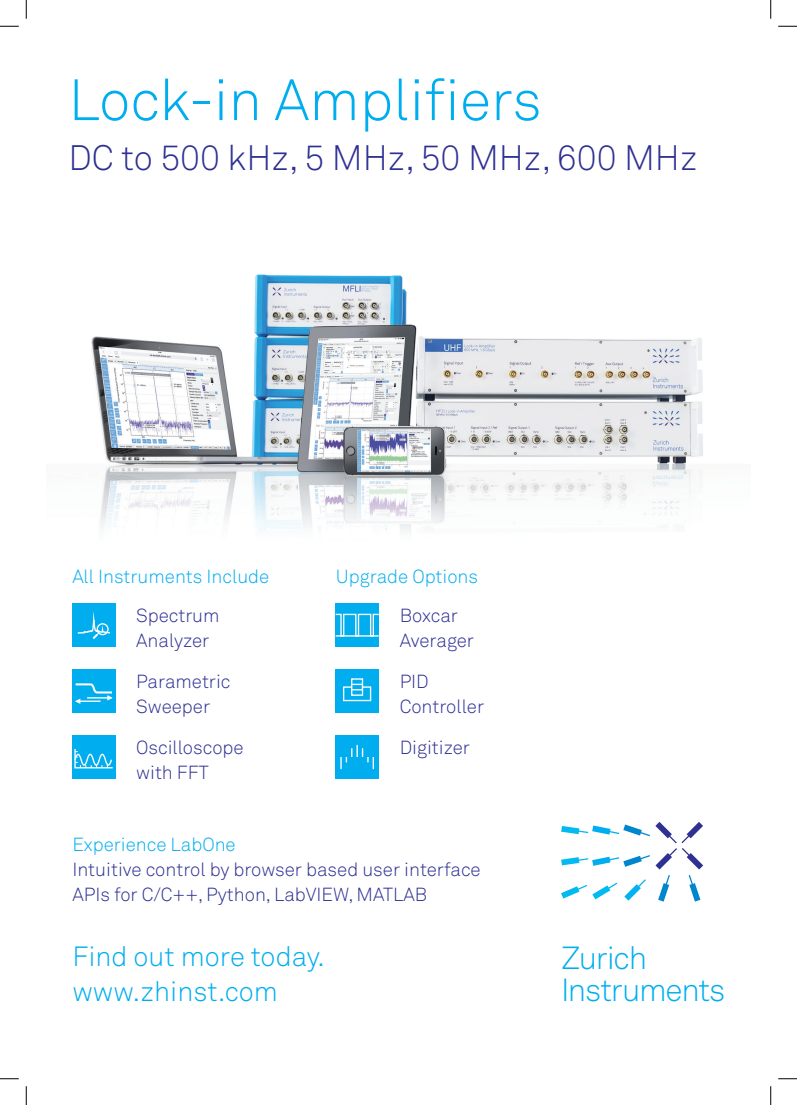
<style>
.page{position:relative;width:797px;height:1105px;background:#fff}
.page>*{position:absolute;margin:0;border:0;box-sizing:border-box;transform-origin:0 0}
.t1{font:57.5px "Akkurat ZI Light";color:#00aeef}
.t2{font:35px "Akkurat ZI Light";color:#2e3092}
.t3{font:31.62px/32.2px "Akkurat ZI Light";letter-spacing:-.035em;color:#00aeef}
.t4{font:27.5px/35px "Akkurat ZI Light";color:#00aeef}
.t5{font:18.75px/25px "Akkurat ZI Light";color:#2e3092}
.t6{font:18.75px "Akkurat ZI Light";color:#00aeef}
</style>
<div class="page">
<img style="left:91px;top:274px;width:612px;height:259px">
<div style="left:72px;top:604px;width:43px;height:43px;background:#00aeef"></div>
<svg style="left:77px;top:620px;width:33px;height:19px"></svg>
<div style="left:97px;top:623px;width:12px;height:12px;border:1px solid #fff;border-radius:50%"></div>
<div style="left:335px;top:604px;width:44px;height:43px;background:#00aeef"></div>
<svg style="left:336px;top:613px;width:43px;height:24px"></svg>
<div style="left:72px;top:670px;width:43px;height:43px;background:#00aeef"></div>
<svg style="left:75px;top:683px;width:38px;height:21px"></svg>
<div style="left:335px;top:670px;width:43px;height:43px;background:#00aeef"></div>
<div style="left:351px;top:678px;width:12px;height:18px;border:1px solid #fff"></div>
<svg style="left:343px;top:684px;width:29px;height:18px"></svg>
<div style="left:72px;top:735px;width:43px;height:43px;background:#00aeef"></div>
<svg style="left:74px;top:749px;width:39px;height:20px"></svg>
<div style="left:335px;top:735px;width:44px;height:43px;background:#00aeef"></div>
<svg style="left:340px;top:745px;width:34px;height:24px"></svg>
<svg style="left:688px;top:875px;width:12px;height:27px"></svg>
<svg style="left:658px;top:875px;width:12px;height:27px"></svg>
<svg style="left:561px;top:883px;width:56px;height:16px"></svg>
<svg style="left:624px;top:879px;width:22px;height:22px"></svg>
<svg style="left:561px;top:822px;width:142px;height:47px"></svg>
<svg style="left:0;top:25px;width:19px;height:2px"></svg>
<svg style="left:778px;top:25px;width:19px;height:2px"></svg>
<svg style="left:0;top:1078px;width:19px;height:1px"></svg>
<svg style="left:778px;top:1078px;width:19px;height:1px"></svg>
<svg style="left:25px;top:0;width:2px;height:19px"></svg>
<svg style="left:25px;top:1086px;width:2px;height:19px"></svg>
<svg style="left:770px;top:0;width:1px;height:19px"></svg>
<svg style="left:770px;top:1086px;width:1px;height:19px"></svg>
<h1 class="t1" style="left:68px;top:66px;width:475px">Lock-in Amplifiers</h1>
<h2 class="t2" style="left:68px;top:137px;width:630px">DC to 500 kHz, 5 MHz, 50 MHz, 600 MHz</h2>
<p class="t6" style="left:72px;top:566px;width:198px">All Instruments Include</p>
<p class="t6" style="left:336px;top:566px;width:144px">Upgrade Options</p>
<p class="t5" style="left:136px;top:603px;width:85px">Spectrum<br>Analyzer</p>
<p class="t5" style="left:399px;top:603px;width:76px">Boxcar<br>Averager</p>
<p class="t5" style="left:136px;top:669px;width:96px">Parametric<br>Sweeper</p>
<p class="t5" style="left:399px;top:669px;width:86px">PID<br>Controller</p>
<p class="t5" style="left:136px;top:735px;width:109px">Oscilloscope with FFT</p>
<p class="t5" style="left:399px;top:735px;width:72px">Digitizer</p>
<p class="t6" style="left:72px;top:833px;width:165px">Experience LabOne</p>
<p class="t5" style="left:72px;top:857px;width:410px">Intuitive control by browser based user interface<br>APIs for C/C++, Python, LabVIEW, MATLAB</p>
<h3 class="t4" style="left:72px;top:939px;width:254px">Find out more today. www.zhinst.com</h3>
<h3 class="t3" style="left:561px;top:942px;width:166px">Zurich<br>Instruments</h3>
</div>
